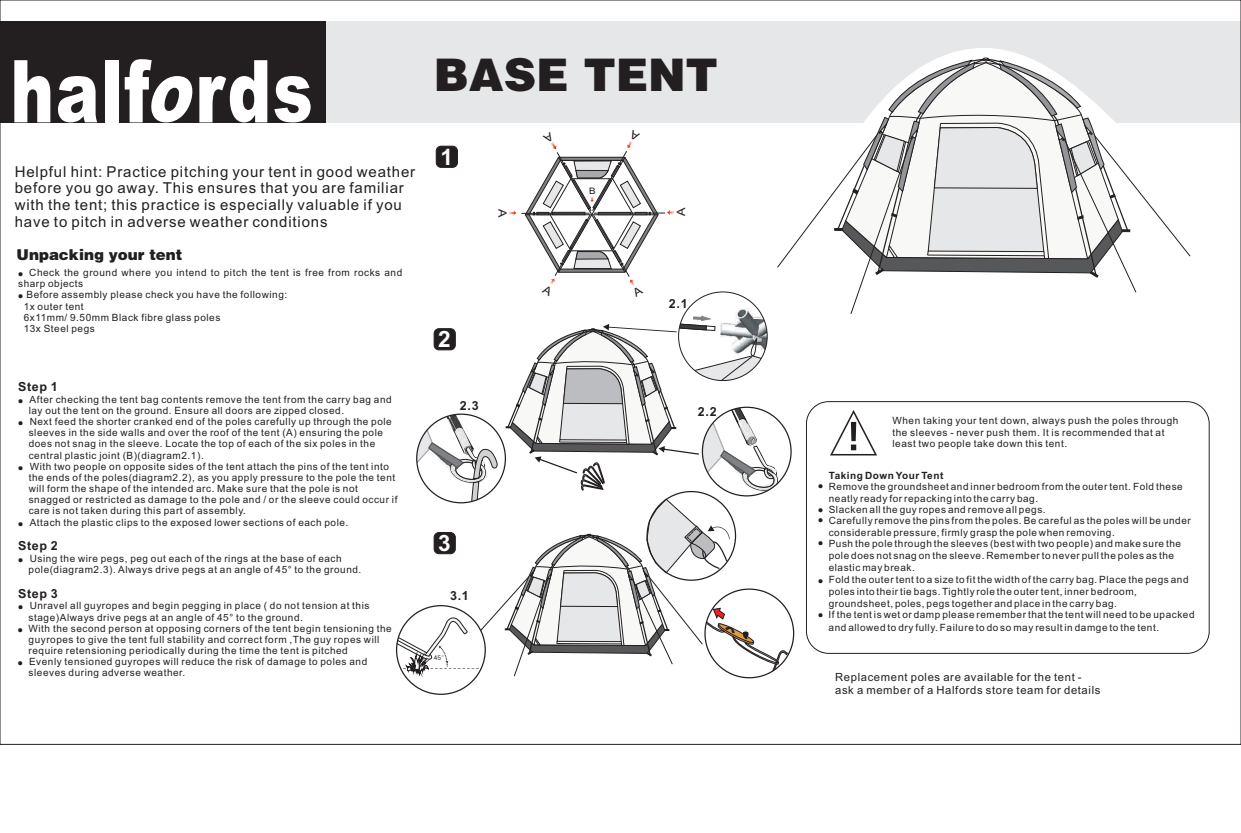
<style>
.page{position:relative;width:1241px;height:833px;background:#fff}
.page>*{position:absolute;margin:0;border:0;box-sizing:border-box;transform-origin:0 0}
.t1{font:45px "FZCCHFW GB1 0";color:#231f20}
.t2{font:700 22.5px "Arial";color:#fff}
.t3{font:15px/16.8px "Arial";letter-spacing:.055em;color:#231f20}
.t4{font:15px "FZCCHFW GB1 0";color:#231f20}
.t5{font:700 12.5px "Arial";letter-spacing:.055em;color:#231f20}
.t6{font:11.38px "Arial";color:#231f20;scale:1.12 1}
.t7{font:11.25px/12.6px "Arial";letter-spacing:.055em;color:#231f20}
.t8{font:10px/11.1px "Arial";letter-spacing:.055em;color:#231f20}
.t9{font:700 10px "Arial";letter-spacing:.055em;color:#231f20}
.t10{font:8.88px "Arial";color:#231f20;scale:1.12 1}
.t11{font:5px/10.1px "Gulim";color:#231f20}
.s1{font-family:"Gulim";font-size:5px}
</style>
<div class="page">
<div style="left:0;top:21px;width:1240px;height:101px;background:#e6e7e9"></div>
<div style="left:0;top:21px;width:326px;height:101px;background:#231f20"></div>
<svg style="left:274px;top:76px;width:36px;height:46px"></svg>
<div style="left:105px;top:60px;width:13px;height:62px;background:#fff"></div>
<svg style="left:14px;top:60px;width:36px;height:62px"></svg>
<svg style="left:199px;top:60px;width:68px;height:62px"></svg>
<svg style="left:125px;top:59px;width:68px;height:63px"></svg>
<svg style="left:58px;top:76px;width:39px;height:46px"></svg>
<svg style="left:396px;top:48px;width:794px;height:629px"></svg>
<h1 class="t1" style="left:433px;top:53px;width:286px">BASE TENT</h1>
<h3 class="t3" style="left:15px;top:164px;width:402px">Helpful hint: Practice pitching your tent in good weather before you go away. This ensures that you are familiar with the tent; this practice is especially valuable if you have to pitch in adverse weather conditions</h3>
<h3 class="t4" style="left:17px;top:247px;width:167px">Unpacking your tent</h3>
<p class="t8" style="left:18px;top:268px;width:385px"><span class="s1">●</span> Check the ground where you intend to pitch the tent is free from rocks and sharp objects</p>
<p class="t8" style="left:24px;top:290px;width:265px;text-indent:-6px"><span class="s1">●</span> Before assembly please check you have the following:<br>1x outer tent<br>6x11mm/ 9.50mm Black fibre glass poles<br>13x Steel pegs</p>
<p class="t5" style="left:18px;top:382px;width:41px">Step 1</p>
<p class="t11" style="left:18px;top:396px;width:6px">●</p>
<p class="t8" style="left:29px;top:406px;width:317px">lay out the tent on the ground. Ensure all doors are zipped closed.</p>
<p class="t8" style="left:29px;top:417px;width:364px;text-indent:-11px"><span class="s1">●</span> Next feed the shorter cranked end of the poles carefully up through the pole sleeves in the side walls and over the roof of the tent (A) ensuring the pole does not snag in the sleeve. Locate the top of each of the six poles in the central plastic joint (B)(diagram2.1).</p>
<p class="t8" style="left:29px;top:461px;width:370px;text-indent:-11px"><span class="s1">●</span> With two people on opposite sides of the tent attach the pins of the tent into the ends of the poles(diagram2.2), as you apply pressure to the pole the tent will form the shape of the intended arc. Make sure that the pole is not snagged or restricted as damage to the pole and / or the sleeve could occur if care is not taken during this part of assembly.</p>
<p class="t8" style="left:18px;top:517px;width:332px"><span class="s1">●</span> Attach the plastic clips to the exposed lower sections of each pole.</p>
<p class="t5" style="left:18px;top:541px;width:41px">Step 2</p>
<p class="t8" style="left:29px;top:554px;width:334px;text-indent:-11px"><span class="s1">●</span> Using the wire pegs, peg out each of the rings at the base of each pole(diagram2.3). Always drive pegs at an angle of 45° to the ground.</p>
<p class="t5" style="left:18px;top:588px;width:41px">Step 3</p>
<p class="t8" style="left:29px;top:601px;width:342px;text-indent:-11px"><span class="s1">●</span> Unravel all guyropes and begin pegging in place ( do not tension at this stage)Always drive pegs at an angle of 45° to the ground.</p>
<p class="t8" style="left:29px;top:623px;width:364px;text-indent:-11px"><span class="s1">●</span> With the second person at opposing corners of the tent begin tensioning the guyropes to give the tent full stability and correct form ,The guy ropes will require retensioning periodically during the time the tent is pitched</p>
<p class="t8" style="left:29px;top:657px;width:340px;text-indent:-11px"><span class="s1">●</span> Evenly tensioned guyropes will reduce the risk of damage to poles and sleeves during adverse weather.</p>
<p class="t8" style="left:30px;top:394px;width:363px">After checking the tent bag contents remove the tent from the carry bag and</p>
<h2 class="t2" style="left:440px;top:148px;width:14px">1</h2>
<p class="t6" style="left:506px;top:209px;width:9px;rotate:90deg">A</p>
<h2 class="t2" style="left:438px;top:330px;width:14px">2</h2>
<p class="t5" style="left:460px;top:401px;width:20px">2.3</p>
<h2 class="t2" style="left:438px;top:534px;width:14px">3</h2>
<p class="t5" style="left:450px;top:591px;width:20px">3.1</p>
<p class="t10" style="left:589px;top:188px;width:8px">B</p>
<p class="t6" style="left:677px;top:216px;width:9px;rotate:-90deg">A</p>
<p class="t5" style="left:668px;top:299px;width:20px">2.1</p>
<p class="t5" style="left:698px;top:407px;width:20px">2.2</p>
<p class="t8" style="left:892px;top:416px;width:287px">When taking your tent down, always push the poles through the sleeves - never push them. It is recommended that at least two people take down this tent.</p>
<p class="t9" style="left:828px;top:471px;width:116px">Taking Down Your Tent</p>
<p class="t8" style="left:828px;top:481px;width:355px;line-height:12.2px">Remove the groundsheet and inner bedroom from the outer tent. Fold these neatly ready for repacking into the carry bag.</p>
<p class="t8" style="left:828px;top:505px;width:363px">Slacken all the guy ropes and remove all pegs.<br>Carefully remove the pins from the poles. Be careful as the poles will be under considerable pressure, firmly grasp the pole when removing.<br>Push the pole through the sleeves (best with two people) and make sure the</p>
<p class="t8" style="left:828px;top:550px;width:347px;line-height:12.2px">pole does not snag on the sleeve. Remember to never pull the poles as the elastic may break.</p>
<p class="t8" style="left:828px;top:574px;width:361px;line-height:12.2px">Fold the outer tent to a size to fit the width of the carry bag. Place the pegs and poles into their tie bags. Tightly role the outer tent, inner bedroom, groundsheet, poles, pegs together and place in the carry bag.</p>
<p class="t8" style="left:828px;top:609px;width:367px;line-height:12.2px">If the tent is wet or damp please remember that the tent will need to be upacked and allowed to dry fully. Failure to do so may result in damge to the tent.</p>
<p class="t11" style="left:817px;top:481px;width:6px">●</p>
<p class="t11" style="left:817px;top:505px;width:6px">● ●</p>
<p class="t11" style="left:817px;top:538px;width:6px">●</p>
<p class="t11" style="left:817px;top:576px;width:6px">●</p>
<p class="t11" style="left:817px;top:610px;width:6px">●</p>
<p class="t7" style="left:835px;top:672px;width:267px">Replacement poles are available for the tent - ask a member of a Halfords store team for details</p>
</div>
